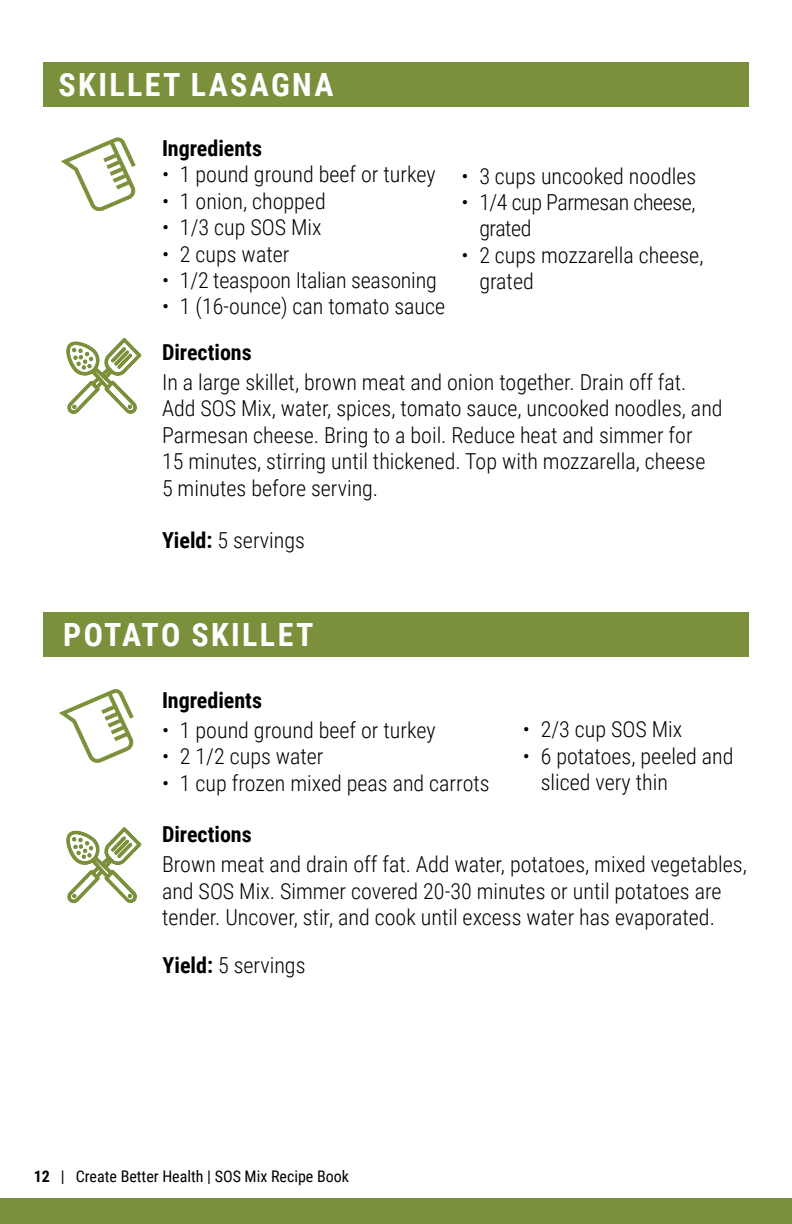
<style>
.page{position:relative;width:792px;height:1224px;background:#fff}
.page>*{position:absolute;margin:0;border:0;box-sizing:border-box;transform-origin:0 0}
.t1{font:700 32px "Roboto Condensed";letter-spacing:.075em;color:#fff}
.t2{font:300 22px/26.4px "Roboto Condensed";color:#000}
.t3{font:700 22px "Roboto Condensed";color:#000}
.t4{font:300 22px/26.4px "Roboto Condensed";letter-spacing:-.02em;color:#000}
.t5{font:16px "Roboto Condensed";color:#000}
.s1{font-weight:700}
</style>
<div class="page">
<div style="left:43px;top:62px;width:706px;height:45px;background:#7a903b"></div>
<div style="left:0;top:1199px;width:792px;height:25px;background:#7a903b"></div>
<svg style="left:66px;top:338px;width:76px;height:76px"></svg>
<svg style="left:66px;top:827px;width:76px;height:76px"></svg>
<svg style="left:61px;top:137px;width:75px;height:75px"></svg>
<svg style="left:59px;top:689px;width:75px;height:74px"></svg>
<div style="left:43px;top:612px;width:706px;height:45px;background:#7a903b"></div>
<h1 class="t1" style="left:59px;top:62px;width:277px">SKILLET LASAGNA</h1>
<p class="t3" style="left:162px;top:133px;width:102px">Ingredients</p>
<p class="t2" style="left:162px;top:160px;width:275px">• 1 pound ground beef or turkey</p>
<p class="t2" style="left:162px;top:187px;width:165px">• 1 onion, chopped</p>
<p class="t2" style="left:162px;top:213px;width:161px">• 1/3 cup SOS Mix</p>
<p class="t2" style="left:162px;top:240px;width:129px">• 2 cups water</p>
<p class="t2" style="left:162px;top:266px;width:276px">• 1/2 teaspoon Italian seasoning</p>
<p class="t2" style="left:162px;top:292px;width:285px">• 1 (16-ounce) can tomato sauce</p>
<p class="t2" style="left:461px;top:162px;width:236px">• 3 cups uncooked noodles</p>
<p class="t4" style="left:479px;top:188px;width:218px;text-indent:-18px">• 1/4 cup Parmesan cheese, grated</p>
<p class="t2" style="left:479px;top:241px;width:226px;text-indent:-18px">• 2 cups mozzarella cheese, grated</p>
<p class="t3" style="left:162px;top:336px;width:91px">Directions</p>
<p class="t2" style="left:162px;top:368px;width:562px">In a large skillet, brown meat and onion together. Drain off fat.<br>Add SOS Mix, water, spices, tomato sauce, uncooked noodles, and Parmesan cheese. Bring to a boil. Reduce heat and simmer for<br>15 minutes, stirring until thickened. Top with mozzarella, cheese<br>5 minutes before serving.</p>
<p class="t2" style="left:162px;top:527px;width:144px"><span class="s1">Yield:</span> 5 servings</p>
<h1 class="t1" style="left:63px;top:612px;width:252px">POTATO SKILLET</h1>
<p class="t3" style="left:162px;top:684px;width:102px">Ingredients</p>
<p class="t2" style="left:162px;top:716px;width:275px">• 1 pound ground beef or turkey</p>
<p class="t2" style="left:162px;top:743px;width:163px">• 2 1/2 cups water</p>
<p class="t2" style="left:162px;top:769px;width:329px">• 1 cup frozen mixed peas and carrots</p>
<p class="t2" style="left:523px;top:716px;width:161px">• 2/3 cup SOS Mix</p>
<p class="t2" style="left:541px;top:742px;width:194px;text-indent:-18px">• 6 potatoes, peeled and sliced very thin</p>
<p class="t3" style="left:162px;top:819px;width:91px">Directions</p>
<p class="t2" style="left:162px;top:851px;width:586px">Brown meat and drain off fat. Add water, potatoes, mixed vegetables, and SOS Mix. Simmer covered 20-30 minutes or until potatoes are tender. Uncover, stir, and cook until excess water has evaporated.</p>
<p class="t2" style="left:163px;top:952px;width:144px"><span class="s1">Yield:</span> 5 servings</p>
<p class="t5" style="left:34px;top:1165px;width:317px"><span class="s1">12</span> | Create Better Health | SOS Mix Recipe Book</p>
</div>
